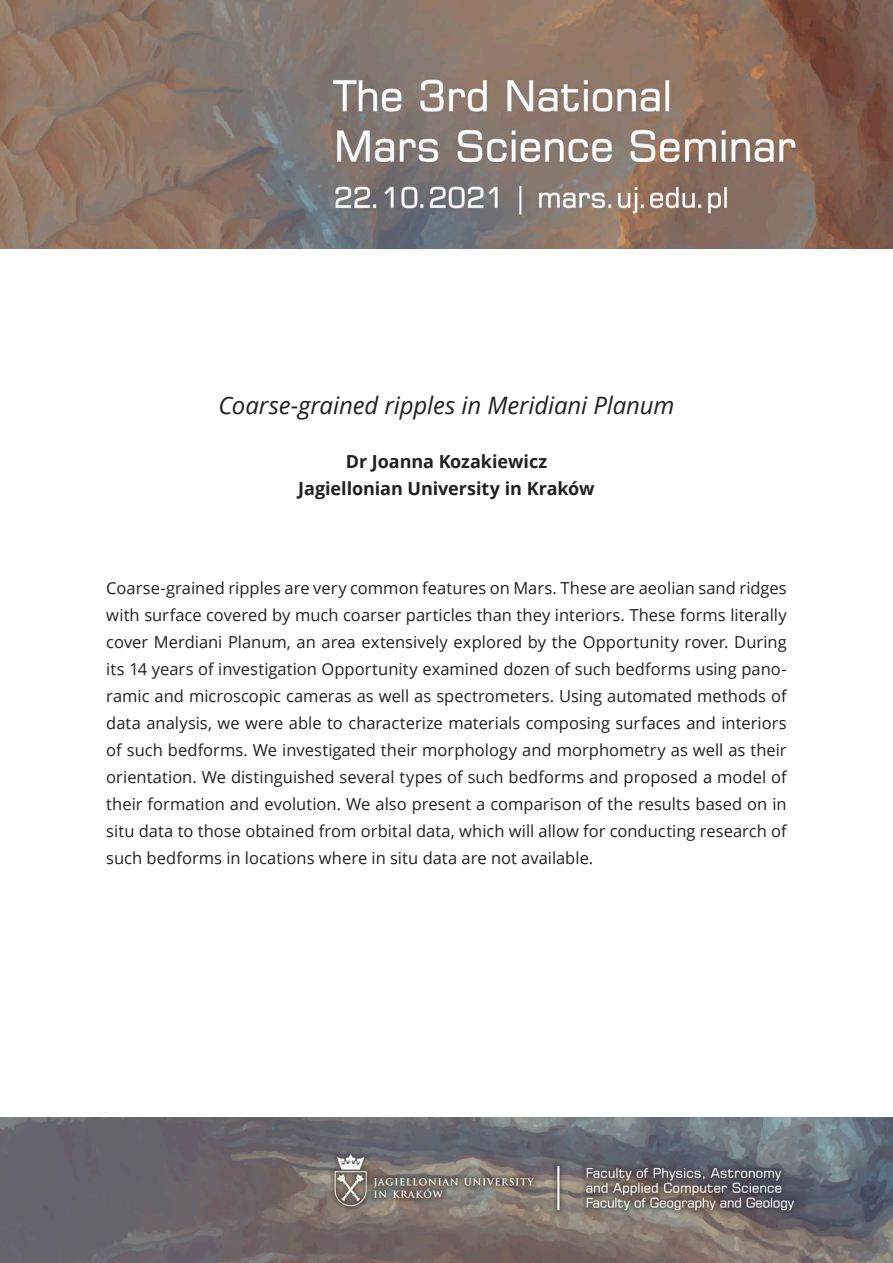
<style>
.page{position:relative;width:893px;height:1263px;background:#fff}
.page>*{position:absolute;margin:0;border:0;box-sizing:border-box;transform-origin:0 0}
.t1{font:italic 24px "Open Sans";letter-spacing:-.005em;color:#231f20}
.t2{font:700 18px/27px "Open Sans";letter-spacing:-.005em;color:#231f20;text-align:center}
.t3{font:16.5px/27px "Open Sans";color:#231f20;text-align:justify}
</style>
<div class="page">
<img style="left:0;top:0;width:893px;height:1263px">
<div style="left:0;top:249px;width:893px;height:867px;background:#fff"></div>
<h1 class="t1" style="left:218px;top:389px;width:457px">Coarse-grained ripples in Meridiani Planum</h1>
<p class="t2" style="left:298px;top:448px;width:298px">Dr Joanna Kozakiewicz<br>Jagiellonian University in Kraków</p>
<p class="t3" style="left:106px;top:574px;width:682px">Coarse-grained ripples are very common features on Mars. These are aeolian sand ridges with surface covered by much coarser particles than they interiors. These forms literally cover Merdiani Planum, an area extensively explored by the Opportunity rover. During its 14 years of investigation Opportunity examined dozen of such bedforms using pano&shy;ramic and microscopic cameras as well as spectrometers. Using automated methods of data analysis, we were able to characterize materials composing surfaces and interiors of such bedforms. We investigated their morphology and morphometry as well as their orientation. We distinguished several types of such bedforms and proposed a model of their formation and evolution. We also present a comparison of the results based on in situ data to those obtained from orbital data, which will allow for conducting research of such bedforms in locations where in situ data are not available.</p>
</div>
